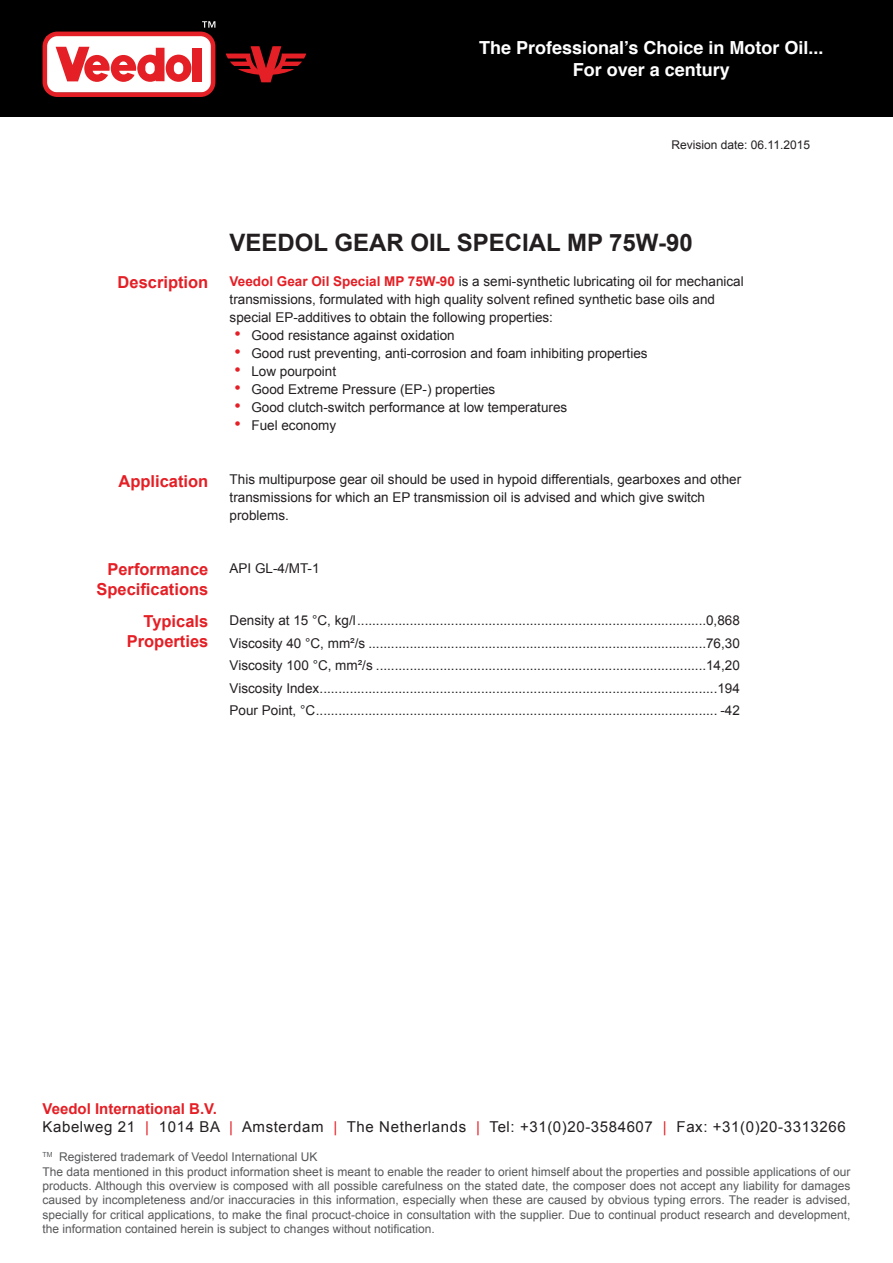
<style>
.page{position:relative;width:893px;height:1263px;background:#fff}
.page>*{position:absolute;margin:0;border:0;box-sizing:border-box;transform-origin:0 0}
.t1{font:700 24px "Arial";color:#231f20}
.t2{font:700 18px/21.6px "Helvetica";color:#fff;text-align:center}
.t3{font:700 16.5px/19.8px "Arial";color:#e41f25;text-align:right}
.t4{font:15px/18px "Arial";letter-spacing:.04em;color:#231f20}
.t5{font:13.5px/18px "Arial";color:#231f20}
.t6{font:12px/14.4px "Arial";color:#57585a}
.t7{font:12px "Arial";color:#231f20}
.s1{font-weight:700;color:#e41f25}
.s2{font-size:18px;color:#e41f25}
.s3{color:#e41f25}
</style>
<div class="page">
<div style="left:0;top:0;width:893px;height:117px;background:#000001"></div>
<svg style="left:226px;top:46px;width:80px;height:36px"></svg>
<svg style="left:43px;top:21px;width:172px;height:76px;background:#ce8385"></svg>
<h2 class="t2" style="left:479px;top:38px;width:346px">The Professional’s Choice in Motor Oil...<br>For over a century</h2>
<p class="t7" style="left:671px;top:137px;width:140px">Revision date: 06.11.2015</p>
<h1 class="t1" style="left:230px;top:227px;width:465px">VEEDOL GEAR OIL SPECIAL MP 75W-90</h1>
<p class="t3" style="left:118px;top:273px;width:92px">Description</p>
<p class="t5" style="left:230px;top:273px;width:516px"><span class="s1">Veedol Gear Oil Special MP 75W-90</span> is a semi-synthetic lubricating oil for mechanical transmissions, formulated with high quality solvent refined synthetic base oils and special EP-additives to obtain the following properties:</p>
<p class="t5" style="left:235px;top:327px;width:222px"><span class="s2">•</span> Good resistance against oxidation</p>
<p class="t5" style="left:235px;top:345px;width:414px"><span class="s2">•</span> Good rust preventing, anti-corrosion and foam inhibiting properties</p>
<p class="t5" style="left:235px;top:363px;width:103px"><span class="s2">•</span> Low pourpoint</p>
<p class="t5" style="left:235px;top:381px;width:262px"><span class="s2">•</span> Good Extreme Pressure (EP-) properties</p>
<p class="t5" style="left:235px;top:399px;width:334px"><span class="s2">•</span> Good clutch-switch performance at low temperatures</p>
<p class="t5" style="left:235px;top:417px;width:103px"><span class="s2">•</span> Fuel economy</p>
<p class="t3" style="left:119px;top:471px;width:91px">Application</p>
<p class="t5" style="left:230px;top:471px;width:513px">This multipurpose gear oil should be used in hypoid differentials, gearboxes and other transmissions for which an EP transmission oil is advised and which give switch problems.</p>
<p class="t3" style="left:96px;top:560px;width:113px">Performance<br>Specifications</p>
<p class="t5" style="left:230px;top:559px;width:92px">API GL-4/MT-1</p>
<p class="t3" style="left:127px;top:612px;width:83px">Typicals<br>Properties</p>
<p class="t5" style="left:230px;top:609px;width:512px;line-height:22.5px;text-align:justify">Density at 15 °C, kg/l.............................................................................................0,868<br>Viscosity 40 °C, mm²/s ..........................................................................................76,30<br>Viscosity 100 °C, mm²/s ........................................................................................14,20<br>Viscosity Index..........................................................................................................194<br>Pour Point, °C........................................................................................................... -42</p>
<p class="t4" style="left:43px;top:1100px;width:805px"><span class="s1">Veedol International B.V.<br></span>Kabelweg 21 <span class="s3">|</span> 1014 BA <span class="s3">|</span> Amsterdam <span class="s3">|</span> The Netherlands <span class="s3">|</span> Tel: +31(0)20-3584607 <span class="s3">|</span> Fax: +31(0)20-3313266</p>
<p class="t6" style="left:43px;top:1150px;width:809px"><sup>TM</sup> Registered trademark of Veedol International UK<br>The data mentioned in this product information sheet is meant to enable the reader to orient himself about the properties and possible applications of our products. Although this overview is composed with all possible carefulness on the stated date, the composer does not accept any liability for damages caused by incompleteness and/or inaccuracies in this information, especially when these are caused by obvious typing errors. The reader is advised, specially for critical applications, to make the final procuct-choice in consultation with the supplier. Due to continual product research and development, the information contained herein is subject to changes without notification.</p>
</div>
